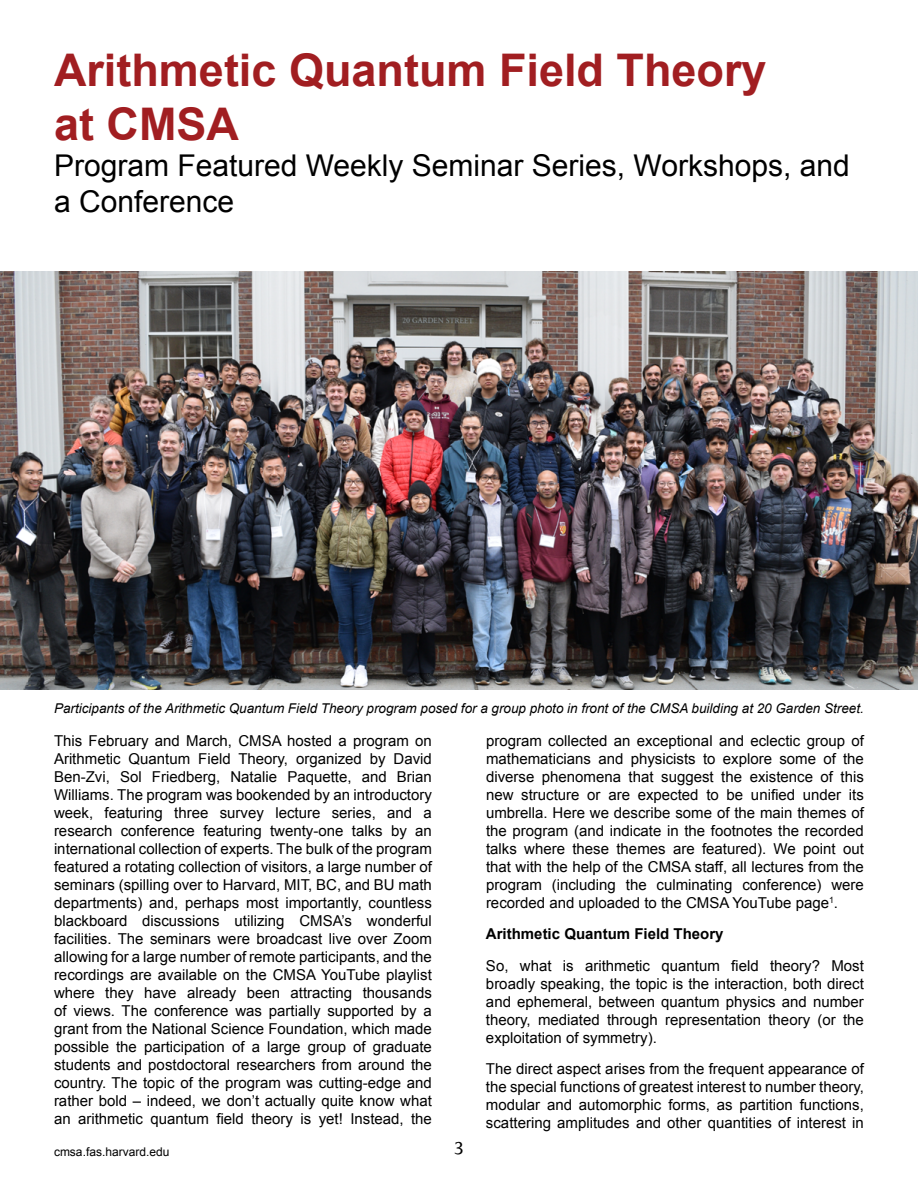
<style>
.page{position:relative;width:918px;height:1188px;background:#fff}
.page>*{position:absolute;margin:0;border:0;box-sizing:border-box;transform-origin:0 0}
.t1{font:700 45px/54px "Arial";color:#a11e21}
.t2{font:30px/36px "Arial";color:#000}
.t3{font:21px "Anziano Pro";color:#000}
.t4{font:15px/18px "Arial";color:#000;text-align:justify}
.t5{font:700 15px "Arial";color:#000}
.t6{font:italic 13.5px "Arial";color:#000}
.t7{font:12px "Arial";color:#000}
</style>
<div class="page">
<img style="left:0;top:271px;width:918px;height:419px">
<h1 class="t1" style="left:54px;top:43px;width:714px">Arithmetic Quantum Field Theory at CMSA</h1>
<h2 class="t2" style="left:54px;top:147px;width:797px">Program Featured Weekly Seminar Series, Workshops, and a Conference</h2>
<p class="t6" style="left:54px;top:701px;width:811px">Participants of the Arithmetic Quantum Field Theory program posed for a group photo in front of the CMSA building at 20 Garden Street.</p>
<p class="t4" style="left:54px;top:732px;width:379px">This February and March, CMSA hosted a program on Arithmetic Quantum Field Theory, organized by David Ben-Zvi, Sol Friedberg, Natalie Paquette, and Brian Williams. The program was bookended by an introductory week, featuring three survey lecture series, and a research conference featuring twenty-one talks by an international collection of experts. The bulk of the program featured a rotating collection of visitors, a large number of seminars (spilling over to Harvard, MIT, BC, and BU math departments) and, perhaps most importantly, countless blackboard discussions utilizing CMSA’s wonderful facilities. The seminars were broadcast live over Zoom allowing for a large number of remote participants, and the recordings are available on the CMSA YouTube playlist where they have already been attracting thousands of views. The conference was partially supported by a grant from the National Science Foundation, which made possible the participation of a large group of graduate students and postdoctoral researchers from around the country. The topic of the program was cutting-edge and rather bold – indeed, we don’t actually quite know what an arithmetic quantum field theory is yet! Instead, the</p>
<p class="t4" style="left:486px;top:732px;width:380px">program collected an exceptional and eclectic group of mathematicians and physicists to explore some of the diverse phenomena that suggest the existence of this new structure or are expected to be unified under its umbrella. Here we describe some of the main themes of the program (and indicate in the footnotes the recorded talks where these themes are featured). We point out that with the help of the CMSA staff, all lectures from the program (including the culminating conference) were recorded and uploaded to the CMSA YouTube page<sup>1</sup>.</p>
<p class="t5" style="left:486px;top:926px;width:239px">Arithmetic Quantum Field Theory</p>
<p class="t4" style="left:486px;top:957px;width:379px">So, what is arithmetic quantum field theory? Most broadly speaking, the topic is the interaction, both direct and ephemeral, between quantum physics and number theory, mediated through representation theory (or the exploitation of symmetry).</p>
<p class="t4" style="left:486px;top:1060px;width:380px">The direct aspect arises from the frequent appearance of the special functions of greatest interest to number theory, modular and automorphic forms, as partition functions, scattering amplitudes and other quantities of interest in</p>
<p class="t7" style="left:54px;top:1145px;width:117px">cmsa.fas.harvard.edu</p>
<h3 class="t3" style="left:454px;top:1131px;width:12px">3</h3>
</div>
